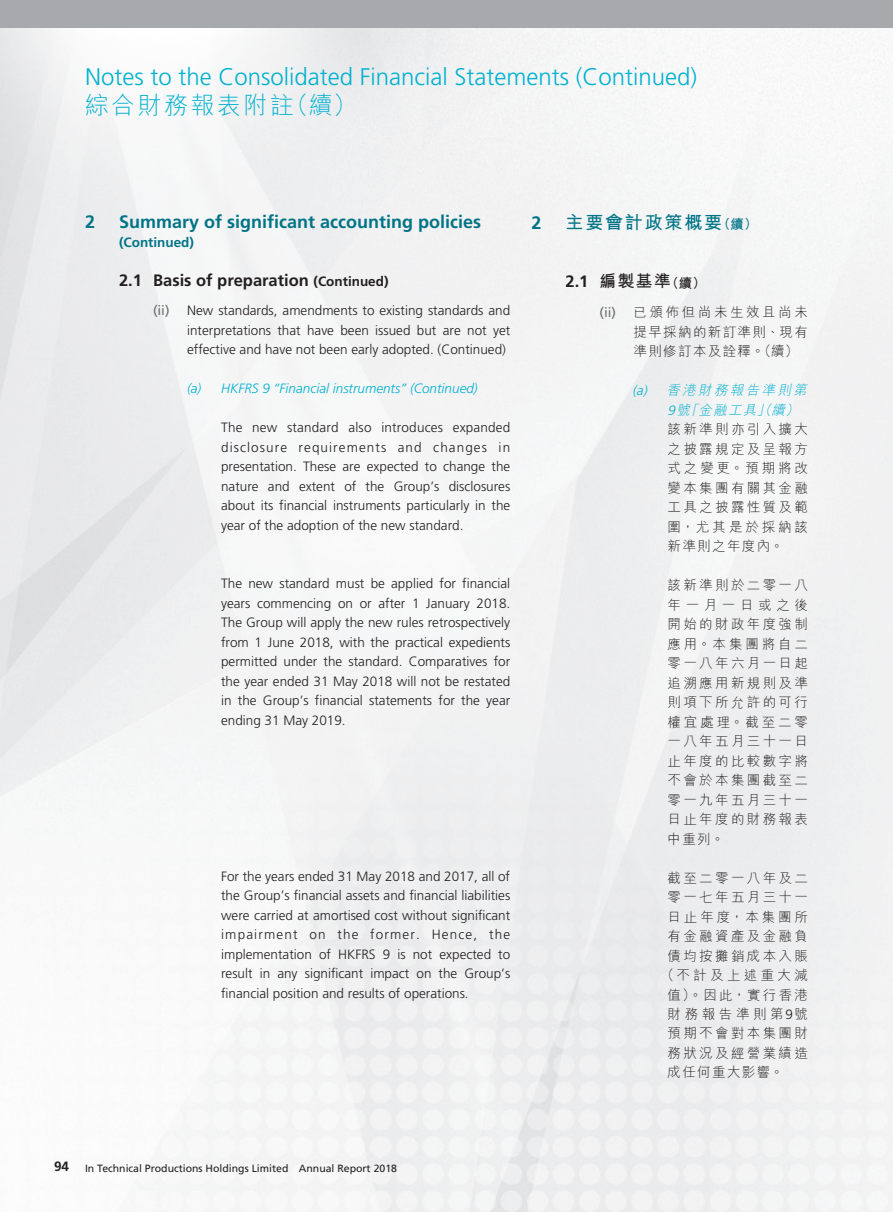
<style>
.page{position:relative;width:893px;height:1212px;background:#fff}
.page>*{position:absolute;margin:0;border:0;box-sizing:border-box;transform-origin:0 0}
.t1{font:300 24px "Frutiger LT Std";color:#00b1d0}
.t2{font:300 24px "M Hei HK";letter-spacing:.1em;color:#00b1d0}
.t3{font:700 18px "Frutiger LT Std";color:#007487}
.t4{font:700 18px "M Hei HK";letter-spacing:.1em;color:#007487}
.t5{font:700 16.5px "Frutiger LT Std";color:#231f20}
.t6{font:700 16.5px "M Hei HK";color:#231f20}
.t7{font:300 13.5px/19.5px "Frutiger LT Std";color:#231f20;text-align:justify}
.t8{font:300 13.5px/19.5px "M Hei HK";letter-spacing:.175em;color:#231f20;text-align:justify}
.t9{font:italic 300 13.5px "Frutiger LT Std";color:#00b1d0}
.t10{font:700 13.5px "Frutiger LT Std";color:#007487}
.t11{font:300 13.5px "M Hei HK";letter-spacing:.21em;color:#231f20}
.t12{font:300 13.5px "M Hei HK";letter-spacing:.245em;color:#231f20}
.t13{font:300 13.5px "M Hei HK";letter-spacing:.265em;color:#231f20}
.t14{font:300 13.5px "M Hei HK";letter-spacing:.1em;color:#231f20}
.t15{font:13.5px "Frutiger LT Std";color:#6c6d70}
.t16{font:10.5px "Frutiger LT Std";color:#231f20}
.s1{font-size:13.5px}
.s2{font-weight:400;color:#6c6d70}
.s3{font-family:"Frutiger LT Std"}
.s4{font-family:"Frutiger LT Std";font-style:italic;color:#00b1d0}
.s5{font-style:italic;color:#00b1d0}
.s6{font-weight:700;font-size:13.5px}
</style>
<div class="page">
<div style="left:0;top:0;width:893px;height:28px;background:#a8a9ad"></div>
<h1 class="t1" style="left:85px;top:63px;width:614px">Notes to the Consolidated Financial Statements (Continued)</h1>
<h1 class="t2" style="left:85px;top:92px;width:273px">綜合財務報表附註（續）</h1>
<h2 class="t3" style="left:85px;top:211px;width:12px">2</h2>
<h2 class="t3" style="left:119px;top:211px;width:364px">Summary of significant accounting policies</h2>
<p class="t10" style="left:119px;top:234px;width:76px">(Continued)</p>
<p class="t5" style="left:119px;top:271px;width:271px">2.1 Basis of preparation <span class="s1">(Continued)</span></p>
<p class="t7" style="left:187px;top:301px;width:325px;text-indent:-34px"><span class="s2">(ii)</span> New standards, amendments to existing standards and interpretations that have been issued but are not yet effective and have not been early adopted. (Continued)</p>
<p class="t9" style="left:187px;top:381px;width:292px">(a) HKFRS 9 “Financial instruments” (Continued)</p>
<p class="t7" style="left:221px;top:418px;width:291px">The new standard also introduces expanded disclosure requirements and changes in presentation. These are expected to change the nature and extent of the Group’s disclosures about its financial instruments particularly in the year of the adoption of the new standard.</p>
<p class="t7" style="left:221px;top:574px;width:291px">The new standard must be applied for financial years commencing on or after 1 January 2018.<br>The Group will apply the new rules retrospectively from 1 June 2018, with the practical expedients permitted under the standard. Comparatives for the year ended 31 May 2018 will not be restated in the Group’s financial statements for the year ending 31 May 2019.</p>
<p class="t7" style="left:221px;top:867px;width:291px">For the years ended 31 May 2018 and 2017, all of the Group’s financial assets and financial liabilities were carried at amortised cost without significant impairment on the former. Hence, the implementation of HKFRS 9 is not expected to result in any significant impact on the Group’s financial position and results of operations.</p>
<h2 class="t3" style="left:531px;top:212px;width:12px">2</h2>
<h2 class="t4" style="left:566px;top:209px;width:194px">主要會計政策概要<span class="s1">（續）</span></h2>
<p class="t6" style="left:566px;top:269px;width:142px"><span class="s3">2.1</span> 編製基準<span class="s1">（續）</span></p>
<p class="t15" style="left:600px;top:304px;width:18px">(ii)</p>
<p class="t8" style="left:634px;top:302px;width:176px">已頒佈但尚未生效且尚未提早採納的新訂準則、現有準則修訂本及詮釋。（續）</p>
<p class="t8" style="left:668px;top:380px;width:144px;text-align:left;text-indent:-35px"><span class="s4">(a)</span> <span class="s5">香港財務報告準則第<br></span><span class="s4">9</span><span class="s5">號「金融工具」（續）</span>該新準則亦引入擴大之披露規定及呈報方式之變更。預期將改變本集團有關其金融工具之披露性質及範圍，尤其是於採納該新準則之年度內。</p>
<p class="t8" style="left:668px;top:575px;width:142px">該新準則於二零一八年一月一日或之後開始的財政年度強制應用。本集團將自二零一八年六月一日起追溯應用新規則及準則項下所允許的可行權宜處理。截至二零一八年五月三十一日止年度的比較數字將不會於本集團截至二零一九年五月三十一日止年度的財務報表中重列。</p>
<p class="t8" style="left:668px;top:867px;width:142px">截至二零一八年及二</p>
<p class="t8" style="left:668px;top:887px;width:142px">零一七年五月三十一</p>
<p class="t11" style="left:668px;top:910px;width:142px">日止年度，本集團所</p>
<p class="t8" style="left:668px;top:926px;width:142px">有金融資產及金融負</p>
<p class="t8" style="left:668px;top:945px;width:142px">債均按攤銷成本入賬</p>
<p class="t12" style="left:661px;top:968px;width:149px">（不計及上述重大減</p>
<p class="t8" style="left:668px;top:984px;width:142px">值）。因此，實行香港</p>
<p class="t13" style="left:668px;top:1007px;width:142px">財務報告準則第<span class="s3">9</span>號</p>
<p class="t8" style="left:668px;top:1023px;width:142px">預期不會對本集團財</p>
<p class="t8" style="left:668px;top:1043px;width:142px">務狀況及經營業績造</p>
<p class="t14" style="left:668px;top:1065px;width:118px">成任何重大影響。</p>
<p class="t16" style="left:54px;top:1162px;width:344px"><span class="s6">94</span> In Technical Productions Holdings Limited Annual Report 2018</p>
</div>
